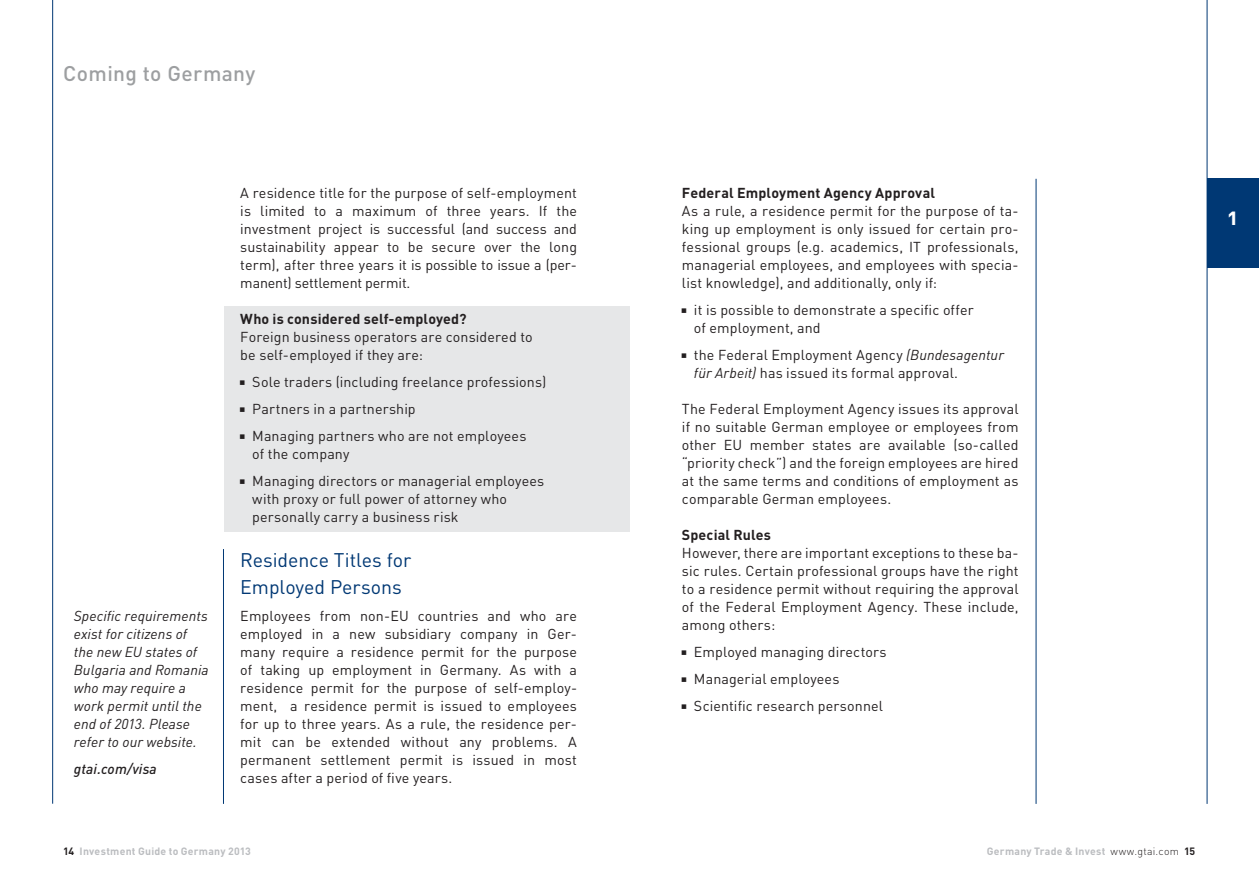
<style>
.page{position:relative;width:1259px;height:893px;background:#fff}
.page>*{position:absolute;margin:0;border:0;box-sizing:border-box;transform-origin:0 0}
.t1{font:22.5px "DIN Bold Alternate";color:#fff}
.t2{font:500 21px "DIN";letter-spacing:.015em;color:#9d9fa1}
.t3{font:19.5px/27px "DIN";letter-spacing:-.005em;color:#003874}
.t4{font:14.25px/18px "DIN";letter-spacing:.01em;color:#231f20}
.t5{font:italic 14.25px/18px "DIN";letter-spacing:.005em;color:#231f20}
.t6{font:700 14.25px "DIN";letter-spacing:.01em;color:#231f20}
.t7{font:italic 500 14.25px "DIN";letter-spacing:.01em;color:#231f20}
.t8{font:700 10.5px "DIN";letter-spacing:.02em;color:#bbbdc0}
.s1{font-style:italic}
.s2{color:#231f20}
.s3{font-weight:300;color:#231f20}
</style>
<div class="page">
<hr style="left:52px;top:0;width:1px;height:804px;background:#003874">
<div style="left:1207px;top:179px;width:52px;height:89px;background:#003874"></div>
<hr style="left:1206px;top:0;width:1px;height:804px;background:#003874">
<hr style="left:1035px;top:179px;width:1px;height:625px;background:#003874">
<hr style="left:223px;top:549px;width:1px;height:255px;background:#003874">
<div style="left:224px;top:306px;width:405px;height:225px;background:#e6e7e8"></div>
<h2 class="t2" style="left:63px;top:66px;width:194px">Coming to Germany</h2>
<p class="t5" style="left:74px;top:609px;width:136px">Specific requirements exist for citizens of the new EU states of<br>Bulgaria and Romania who may require a work permit until the end of 2013. Please refer to our website.</p>
<p class="t7" style="left:74px;top:764px;width:84px">gtai.com/visa</p>
<p class="t4" style="left:240px;top:186px;width:338px;text-align:justify">A residence title for the purpose of self-employment is limited to a maximum of three years. If the investment project is successful (and success and sustainability appear to be secure over the long term), after three years it is possible to issue a (per&shy;manent) settlement permit.</p>
<p class="t6" style="left:240px;top:314px;width:228px">Who is considered self-employed?</p>
<p class="t4" style="left:240px;top:330px;width:294px">Foreign business operators are considered to be self-employed if they are:</p>
<p class="t4" style="left:252px;top:370px;width:295px;line-height:27px">Sole traders (including freelance professions)<br>Partners in a partnership<br>Managing partners who are not employees</p>
<p class="t4" style="left:252px;top:442px;width:293px;line-height:27px">of the company<br>Managing directors or managerial employees</p>
<p class="t4" style="left:252px;top:492px;width:256px">with proxy or full power of attorney who personally carry a business risk</p>
<h3 class="t3" style="left:240px;top:549px;width:172px">Residence Titles for<br>Employed Persons</h3>
<p class="t4" style="left:240px;top:609px;width:338px;text-align:justify">Employees from non-EU countries and who are employed in a new subsidiary company in Ger&shy;many require a residence permit for the purpose of taking up employment in Germany. As with a residence permit for the purpose of self-employ&shy;ment, a residence permit is issued to employees for up to three years. As a rule, the residence per&shy;mit can be extended without any problems. A permanent settlement permit is issued in most cases after a period of five years.</p>
<p class="t6" style="left:682px;top:188px;width:255px">Federal Employment Agency Approval</p>
<p class="t4" style="left:682px;top:204px;width:338px;text-align:justify">As a rule, a residence permit for the purpose of ta&shy;king up employment is only issued for certain pro&shy;fessional groups (e.g. academics, IT professionals, managerial employees, and employees with specia&shy;list knowledge), and additionally, only if:</p>
<p class="t4" style="left:694px;top:303px;width:281px">it is possible to demonstrate a specific offer of employment, and</p>
<p class="t4" style="left:694px;top:348px;width:311px">the Federal Employment Agency <span class="s1">(Bundesagentur für Arbeit)</span> has issued its formal approval.</p>
<p class="t4" style="left:682px;top:402px;width:338px;text-align:justify">The Federal Employment Agency issues its approval if no suitable German employee or employees from other EU member states are available (so-called “priority check”) and the foreign employees are hired at the same terms and conditions of employment as comparable German employees.</p>
<p class="t6" style="left:682px;top:530px;width:91px">Special Rules</p>
<p class="t4" style="left:682px;top:546px;width:338px;text-align:justify">However, there are important exceptions to these ba&shy;sic rules. Certain professional groups have the right to a residence permit without requiring the approval of the Federal Employment Agency. These include, among others:</p>
<p class="t4" style="left:694px;top:640px;width:194px;line-height:27px">Employed managing directors<br>Managerial employees<br>Scientific research personnel</p>
<p class="t8" style="left:63px;top:848px;width:189px"><span class="s2">14</span> Investment Guide to Germany 2013</p>
<p class="t8" style="left:987px;top:848px;width:210px">Germany Trade &amp; Invest <span class="s3">www.gtai.com</span> <span class="s2">15</span></p>
<h1 class="t1" style="left:1227px;top:202px;width:11px">1</h1>
</div>
